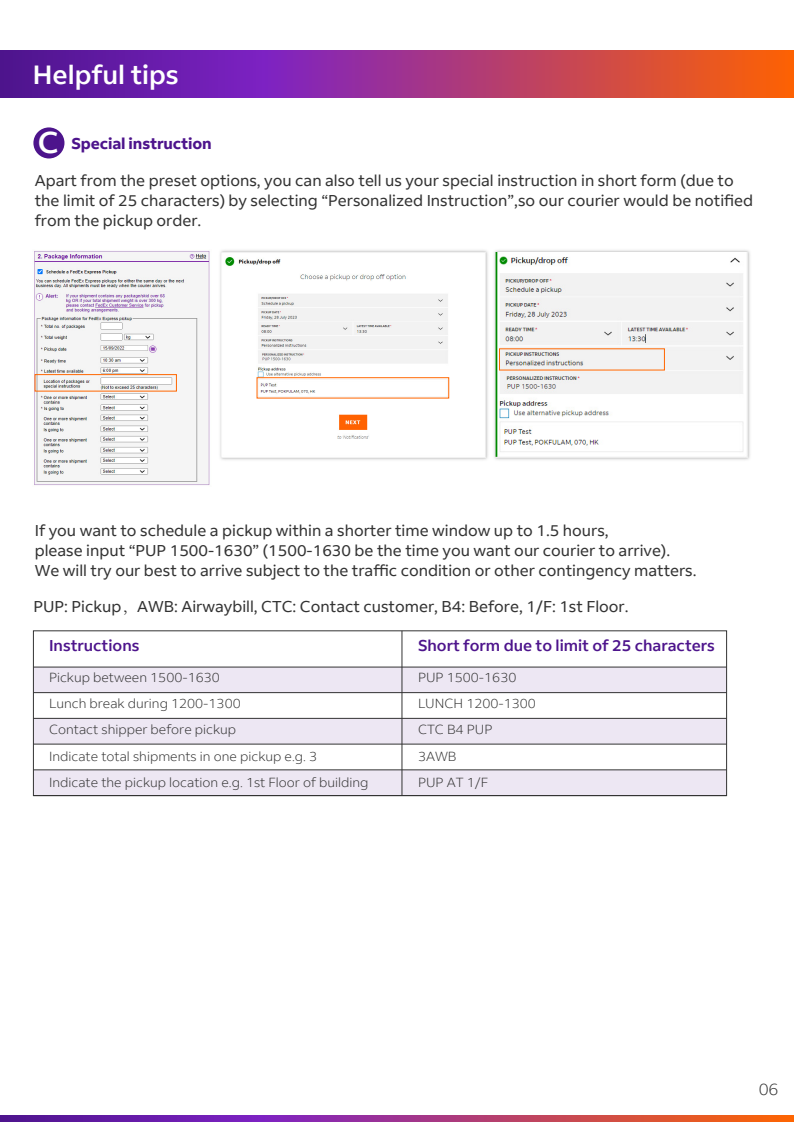
<style>
.page{position:relative;width:794px;height:1122px;background:#fff}
.page>*{position:absolute;margin:0;border:0;box-sizing:border-box;transform-origin:0 0}
.t1{font:500 30px "Fed Ex Sans";color:#fff}
.t2{font:500 26.25px "Fed Ex Sans";color:#fff}
.t3{font:300 16.25px "Fed Ex Sans";color:#333}
.t4{font:15.62px/20px "Fed Ex Sans";color:#333}
.t5{font:500 15.62px "Fed Ex Sans";color:#4d148c}
.t6{font:700 15.62px "Fed Ex Sans";letter-spacing:-.01em;color:#4d148c}
.t7{font:300 13.12px/26.2px "Fed Ex Sans";color:#333}
.s1{font-family:"Adobe Song Std";font-weight:300}
</style>
<div class="page">
<div style="left:33px;top:667px;width:693px;height:26px;background:#ede7f3"></div>
<div style="left:33px;top:718px;width:693px;height:26px;background:#ede7f3"></div>
<div style="left:33px;top:770px;width:693px;height:25px;background:#ede7f3"></div>
<hr style="left:33px;top:667px;width:693px;height:1px;background:#333">
<hr style="left:33px;top:692px;width:693px;height:1px;background:#333">
<hr style="left:33px;top:718px;width:693px;height:1px;background:#333">
<hr style="left:33px;top:744px;width:693px;height:1px;background:#333">
<hr style="left:33px;top:770px;width:693px;height:1px;background:#333">
<hr style="left:33px;top:795px;width:693px;height:1px;background:#333">
<hr style="left:401px;top:631px;width:1px;height:164px;background:#333">
<div style="left:33px;top:127px;width:31px;height:31px;background:#4d148c;border-radius:50%"></div>
<svg style="left:0;top:50px;width:793px;height:48px;background:#9f3479"></svg>
<svg style="left:0;top:1115px;width:793px;height:7px;background:#a03679"></svg>
<img style="left:222px;top:252px;width:251px;height:187px">
<img style="left:473px;top:249px;width:277px;height:212px">
<img style="left:34px;top:249px;width:177px;height:236px">
<div style="left:35px;top:374px;width:142px;height:17px;border:1px solid #f60"></div>
<div style="left:256px;top:377px;width:193px;height:21px;border:1px solid #f60"></div>
<img style="left:495px;top:252px;width:252px;height:205px">
<h2 class="t2" style="left:33px;top:60px;width:147px">Helpful tips</h2>
<h1 class="t1" style="left:38px;top:125px;width:22px">C</h1>
<p class="t6" style="left:71px;top:134px;width:142px">Special instruction</p>
<p class="t4" style="left:35px;top:171px;width:719px">Apart from the preset options, you can also tell us your special instruction in short form (due to the limit of 25 characters) by selecting “Personalized Instruction”,so our courier would be notified from the pickup order.</p>
<p class="t4" style="left:35px;top:520px;width:663px">If you want to schedule a pickup within a shorter time window up to 1.5 hours,<br>please input “PUP 1500-1630” (1500-1630 be the time you want our courier to arrive).<br>We will try our best to arrive subject to the traffic condition or other contingency matters.</p>
<p class="t4" style="left:33px;top:596px;width:596px">PUP: Pickup<span class="s1">，</span>AWB: Airwaybill, CTC: Contact customer, B4: Before, 1/F: 1st Floor.</p>
<p class="t5" style="left:49px;top:637px;width:92px">Instructions</p>
<p class="t7" style="left:49px;top:664px;width:321px">Pickup between 1500-1630<br>Lunch break during 1200-1300<br>Contact shipper before pickup<br>Indicate total shipments in one pickup e.g. 3<br>Indicate the pickup location e.g. 1st Floor of building</p>
<p class="t5" style="left:418px;top:637px;width:298px">Short form due to limit of 25 characters</p>
<p class="t7" style="left:418px;top:664px;width:119px">PUP 1500-1630<br>LUNCH 1200-1300<br>CTC B4 PUP<br>3AWB<br>PUP AT 1/F</p>
<p class="t3" style="left:758px;top:1080px;width:21px">06</p>
</div>
